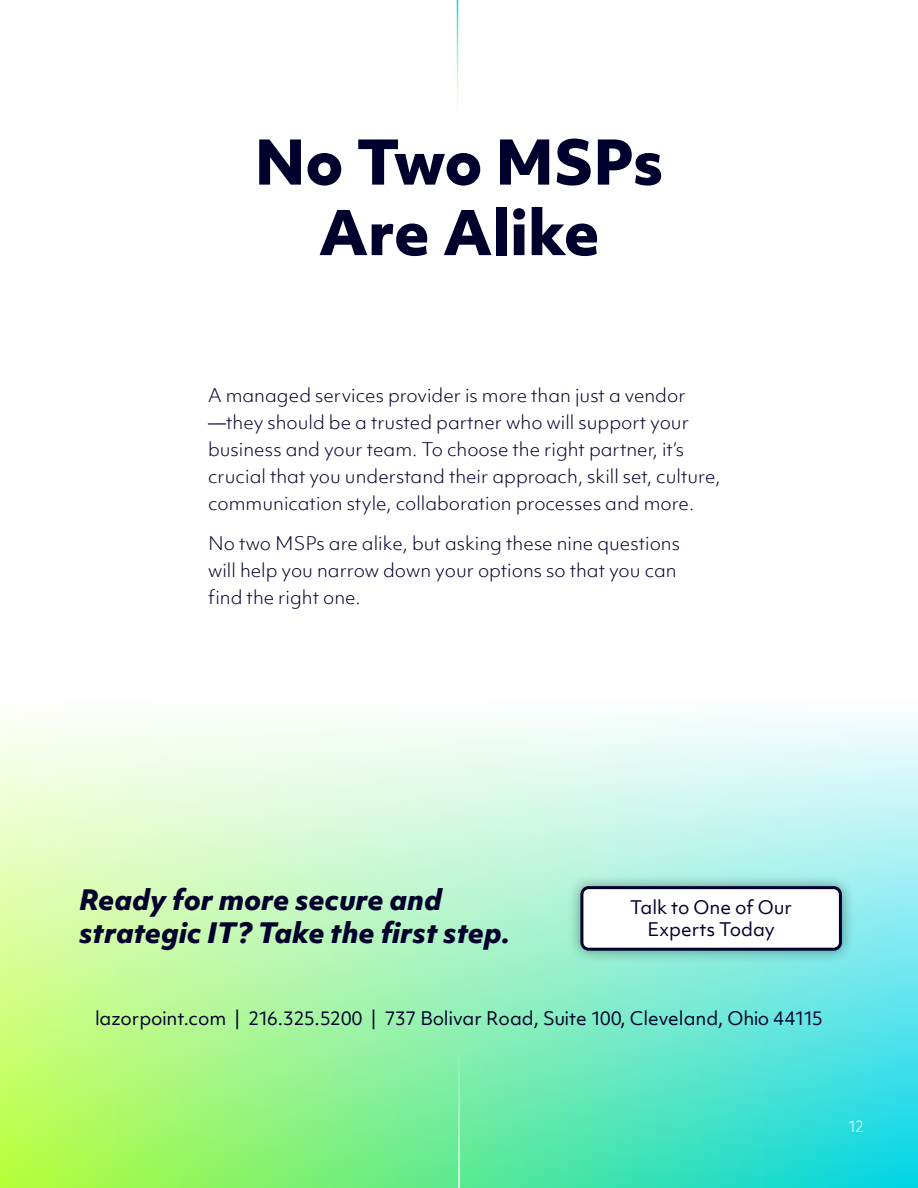
<style>
.page{position:relative;width:918px;height:1188px;background:#fff}
.page>*{position:absolute;margin:0;border:0;box-sizing:border-box;transform-origin:0 0}
.t1{font:800 59.4px/70.5px "Objektiv Mk 1";letter-spacing:-.01em;color:#00002d;text-align:center}
.t2{font:italic 800 27px/32.4px "Objektiv Mk 1";color:#00002d}
.t3{font:300 18px/27px "Objektiv Mk 1";color:#00002d}
.t4{font:18px/21.6px "Objektiv Mk 1";letter-spacing:-.005em;color:#00002d;text-align:center}
.t5{font:300 15px "Objektiv Mk 1";color:#fff}
</style>
<div class="page">
<svg style="left:0;top:717px;width:918px;height:471px"></svg>
<hr style="left:458px;top:1044px;width:2px;height:144px;background:#fff">
<div style="left:567px;top:873px;width:288px;height:91px;background:#000;opacity:.4"></div>
<div style="left:582px;top:888px;width:258px;height:61px;background:#fff;border-radius:7px"></div>
<div style="left:580px;top:886px;width:262px;height:65px;border:3px solid #00002d;border-radius:7px"></div>
<h1 class="t1" style="left:254px;top:125px;width:411px">No Two MSPs<br>Are Alike</h1>
<p class="t3" style="left:208px;top:381px;width:514px">A managed services provider is more than just a vendor —they should be a trusted partner who will support your business and your team. To choose the right partner, it’s crucial that you understand their approach, skill set, culture, communication style, collaboration processes and more.</p>
<p class="t3" style="left:208px;top:530px;width:473px">No two MSPs are alike, but asking these nine questions will help you narrow down your options so that you can find the right one.</p>
<h2 class="t2" style="left:79px;top:883px;width:432px">Ready for more secure and strategic IT? Take the first step.</h2>
<p class="t4" style="left:630px;top:897px;width:163px">Talk to One of Our<br>Experts Today</p>
<p class="t4" style="left:95px;top:1007px;width:729px">lazorpoint.com | 216.325.5200 | 737 Bolivar Road, Suite 100, Cleveland, Ohio 44115</p>
<p class="t5" style="left:848px;top:1116px;width:18px">12</p>
</div>
